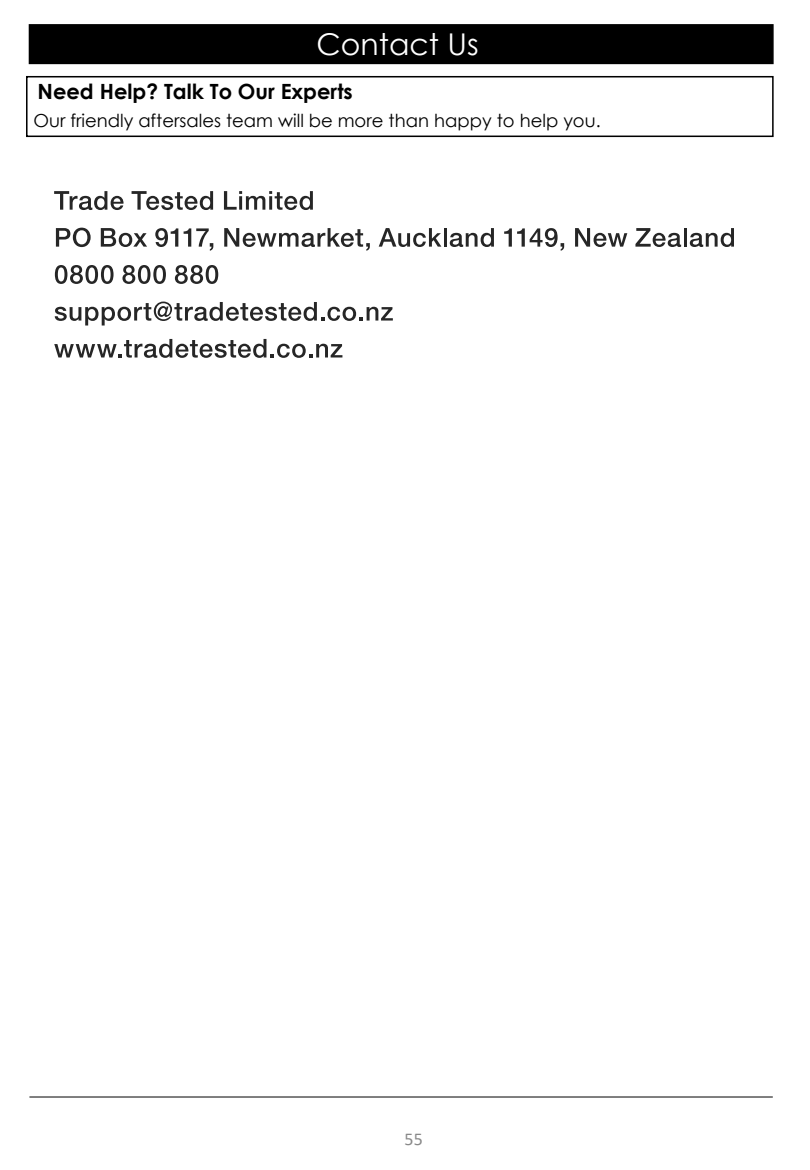
<style>
.page{position:relative;width:810px;height:1170px;background:#fff}
.page>*{position:absolute;margin:0;border:0;box-sizing:border-box;transform-origin:0 0}
.t1{font:30px "Century Gothic";color:#fff}
.t2{font:700 21px "Century Gothic";color:#000}
.t3{font:18px "Century Gothic";color:#000}
.t4{font:18px "Calibri";color:#898989}
</style>
<div class="page">
<hr style="left:29px;top:1097px;width:744px;height:1px;background:#000">
<div style="left:29px;top:24px;width:745px;height:40px;background:#000;border:2px solid #000"></div>
<div style="left:26px;top:76px;width:748px;height:61px;background:#fff;border:2px solid #000"></div>
<svg style="left:54px;top:191px;width:70px;height:19px"></svg>
<svg style="left:132px;top:191px;width:81px;height:19px"></svg>
<svg style="left:224px;top:191px;width:89px;height:19px"></svg>
<svg style="left:56px;top:228px;width:35px;height:19px"></svg>
<svg style="left:101px;top:228px;width:46px;height:19px"></svg>
<svg style="left:155px;top:228px;width:23px;height:19px"></svg>
<svg style="left:184px;top:228px;width:29px;height:23px"></svg>
<svg style="left:224px;top:228px;width:146px;height:23px"></svg>
<svg style="left:379px;top:228px;width:62px;height:19px"></svg>
<hr style="left:444px;top:228px;width:3px;height:19px;background:#262626">
<svg style="left:450px;top:228px;width:44px;height:19px"></svg>
<svg style="left:504px;top:228px;width:60px;height:23px"></svg>
<svg style="left:575px;top:228px;width:52px;height:19px"></svg>
<svg style="left:635px;top:228px;width:46px;height:19px"></svg>
<hr style="left:684px;top:228px;width:3px;height:19px;background:#262626">
<svg style="left:690px;top:228px;width:44px;height:19px"></svg>
<svg style="left:55px;top:265px;width:59px;height:19px"></svg>
<svg style="left:122px;top:265px;width:44px;height:19px"></svg>
<svg style="left:175px;top:265px;width:43px;height:19px"></svg>
<svg style="left:55px;top:302px;width:338px;height:24px"></svg>
<svg style="left:54px;top:339px;width:288px;height:19px"></svg>
<h1 class="t1" style="left:317px;top:24px;width:164px">Contact Us</h1>
<p class="t2" style="left:38px;top:76px;width:317px">Need Help? Talk To Our Experts</p>
<p class="t3" style="left:33px;top:108px;width:569px">Our friendly aftersales team will be more than happy to help you.</p>
<p class="t4" style="left:405px;top:1126px;width:20px">55</p>
</div>
